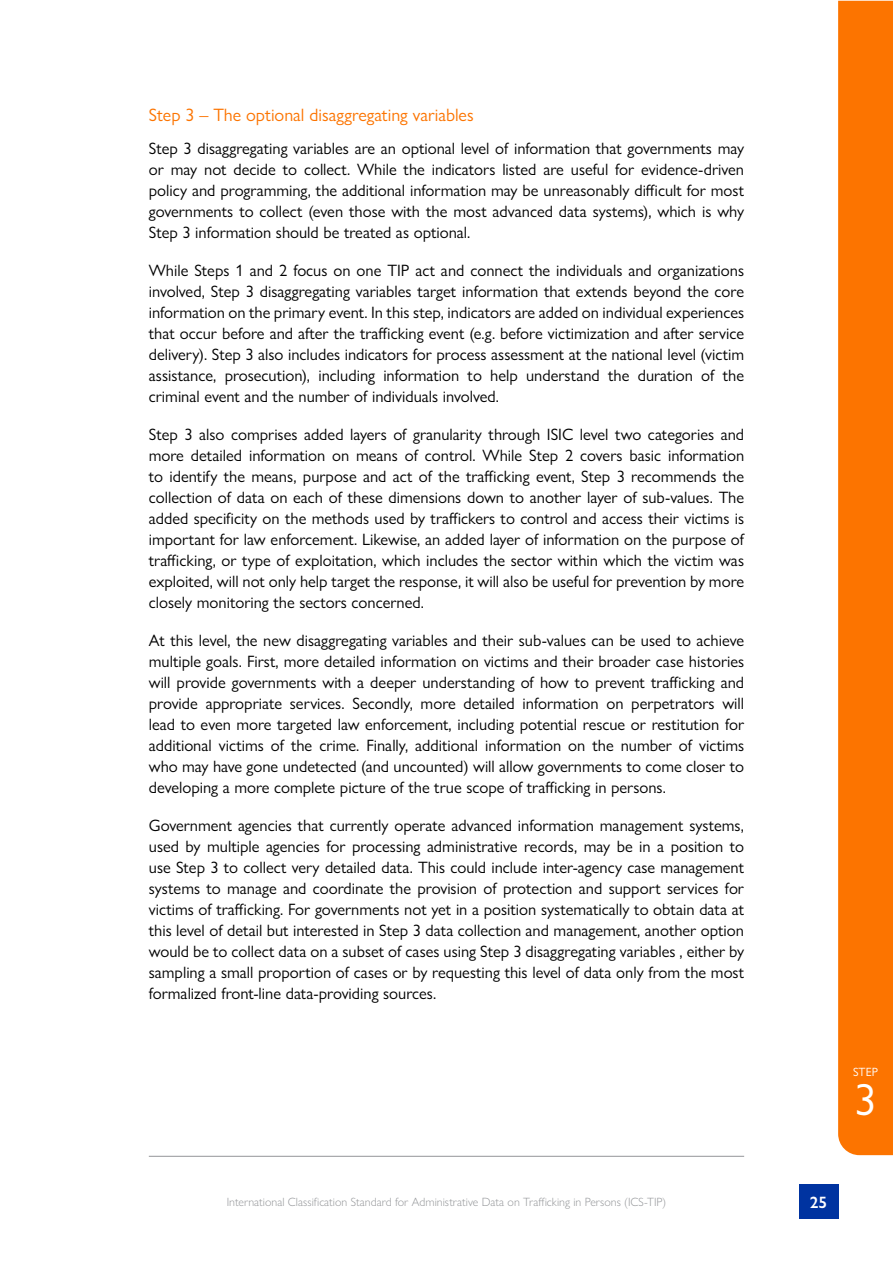
<style>
.page{position:relative;width:893px;height:1263px;background:#fff}
.page>*{position:absolute;margin:0;border:0;box-sizing:border-box;transform-origin:0 0}
.t1{font:45px "Gill Sans Nova";color:#fff}
.t2{font:18px "Gill Sans Nova";color:#fc7400}
.t3{font:16.5px/21px "Gill Sans Nova";color:#000;text-align:justify}
.t4{font:600 16.5px "Gill Sans Nova";color:#fff}
.t5{font:300 12px "Gill Sans Nova";color:#939598}
.t6{font:12px "Gill Sans Nova";color:#fff}
</style>
<div class="page">
<div style="left:799px;top:1185px;width:39px;height:34px;background:#0033a0"></div>
<hr style="left:149px;top:1156px;width:595px;height:1px;background:#939598">
<svg style="left:838px;top:1px;width:55px;height:1154px;fill:#fc7400"></svg>
<p class="t2" style="left:149px;top:104px;width:326px">Step 3 – The optional disaggregating variables</p>
<p class="t3" style="left:149px;top:138px;width:597px">Step 3 disaggregating variables are an optional level of information that governments may or may not decide to collect. While the indicators listed are useful for evidence-driven policy and programming, the additional information may be unreasonably difficult for most governments to collect (even those with the most advanced data systems), which is why Step 3 information should be treated as optional.</p>
<p class="t3" style="left:149px;top:260px;width:597px">While Steps 1 and 2 focus on one TIP act and connect the individuals and organizations involved, Step 3 disaggregating variables target information that extends beyond the core information on the primary event. In this step, indicators are added on individual experiences that occur before and after the trafficking event (e.g. before victimization and after service delivery). Step 3 also includes indicators for process assessment at the national level (victim assistance, prosecution), including information to help understand the duration of the criminal event and the number of individuals involved.</p>
<p class="t3" style="left:149px;top:424px;width:597px">Step 3 also comprises added layers of granularity through ISIC level two categories and more detailed information on means of control. While Step 2 covers basic information to identify the means, purpose and act of the trafficking event, Step 3 recommends the collection of data on each of these dimensions down to another layer of sub-values. The added specificity on the methods used by traffickers to control and access their victims is important for law enforcement. Likewise, an added layer of information on the purpose of trafficking, or type of exploitation, which includes the sector within which the victim was exploited, will not only help target the response, it will also be useful for prevention by more closely monitoring the sectors concerned.</p>
<p class="t3" style="left:149px;top:630px;width:597px">At this level, the new disaggregating variables and their sub-values can be used to achieve multiple goals. First, more detailed information on victims and their broader case histories will provide governments with a deeper understanding of how to prevent trafficking and provide appropriate services. Secondly, more detailed information on perpetrators will lead to even more targeted law enforcement, including potential rescue or restitution for additional victims of the crime. Finally, additional information on the number of victims who may have gone undetected (and uncounted) will allow governments to come closer to developing a more complete picture of the true scope of trafficking in persons.</p>
<p class="t3" style="left:149px;top:815px;width:597px">Government agencies that currently operate advanced information management systems, used by multiple agencies for processing administrative records, may be in a position to use Step 3 to collect very detailed data. This could include inter-agency case management systems to manage and coordinate the provision of protection and support services for victims of trafficking. For governments not yet in a position systematically to obtain data at this level of detail but interested in Step 3 data collection and management, another option would be to collect data on a subset of cases using Step 3 disaggregating variables , either by sampling a small proportion of cases or by requesting this level of data only from the most formalized front-line data-providing sources.</p>
<p class="t6" style="left:853px;top:1065px;width:26px">STEP</p>
<h1 class="t1" style="left:854px;top:1072px;width:24px">3</h1>
<p class="t5" style="left:227px;top:1195px;width:441px">International Classification Standard for Administrative Data on Trafficking in Persons (ICS-TIP)</p>
<p class="t4" style="left:810px;top:1192px;width:19px">25</p>
</div>
